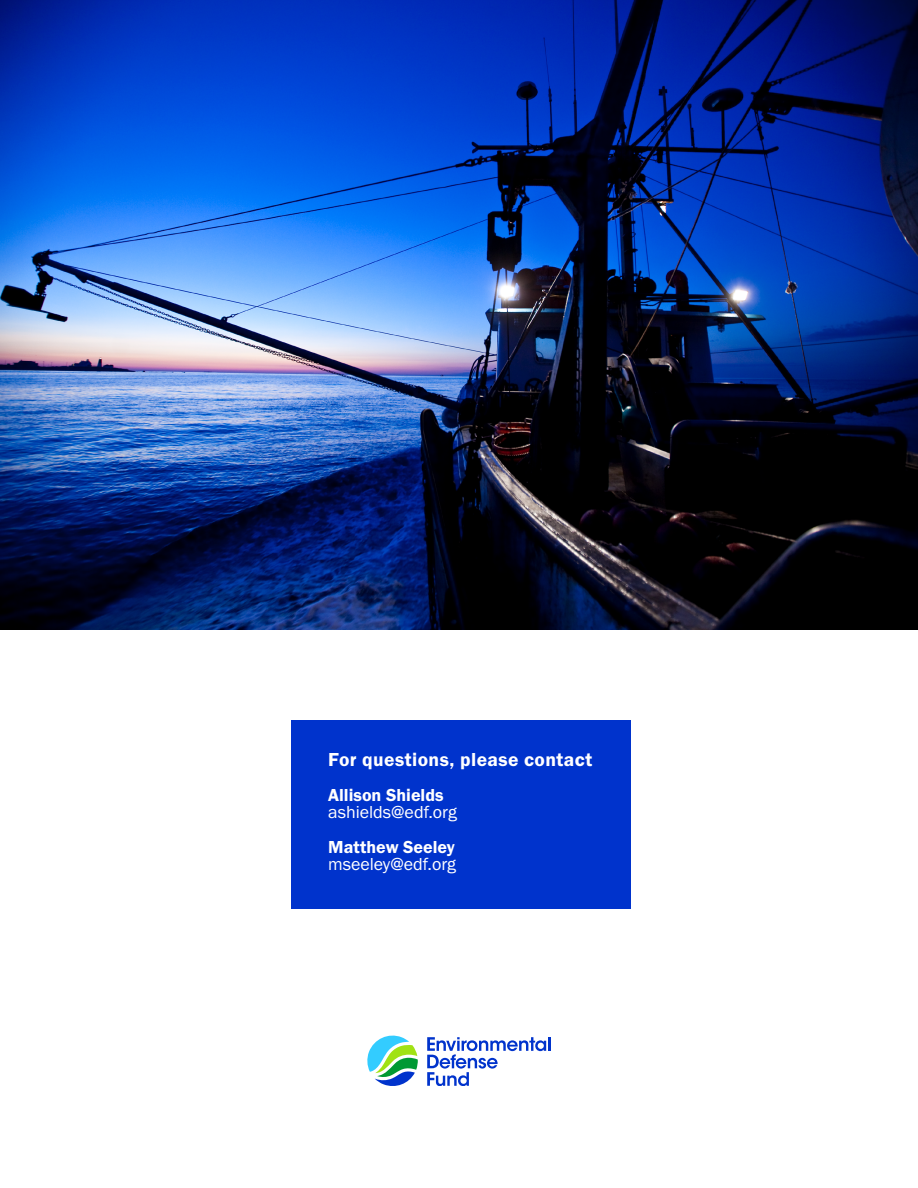
<style>
.page{position:relative;width:918px;height:1188px;background:#fff}
.page>*{position:absolute;margin:0;border:0;box-sizing:border-box;transform-origin:0 0}
.t1{font:19.5px "Franklin Gothic URW Dem";letter-spacing:.02em;color:#fff}
.t2{font:18px "Franklin Gothic URW Boo";color:#fff}
.t3{font:18px "Franklin Gothic URW Dem";color:#fff}
</style>
<div class="page">
<hr style="left:548px;top:1037px;width:3px;height:14px;background:#03c">
<svg style="left:427px;top:1037px;width:119px;height:49px"></svg>
<svg style="left:367px;top:1035px;width:51px;height:51px"></svg>
<div style="left:292px;top:720px;width:339px;height:189px;background:#03c"></div>
<img style="left:0;top:0;width:918px;height:630px">
<p class="t1" style="left:328px;top:748px;width:266px">For questions, please contact</p>
<p class="t3" style="left:328px;top:784px;width:117px">Allison Shields</p>
<p class="t2" style="left:328px;top:801px;width:130px">ashields@edf.org</p>
<p class="t3" style="left:328px;top:836px;width:128px">Matthew Seeley</p>
<p class="t2" style="left:328px;top:853px;width:129px">mseeley@edf.org</p>
</div>
